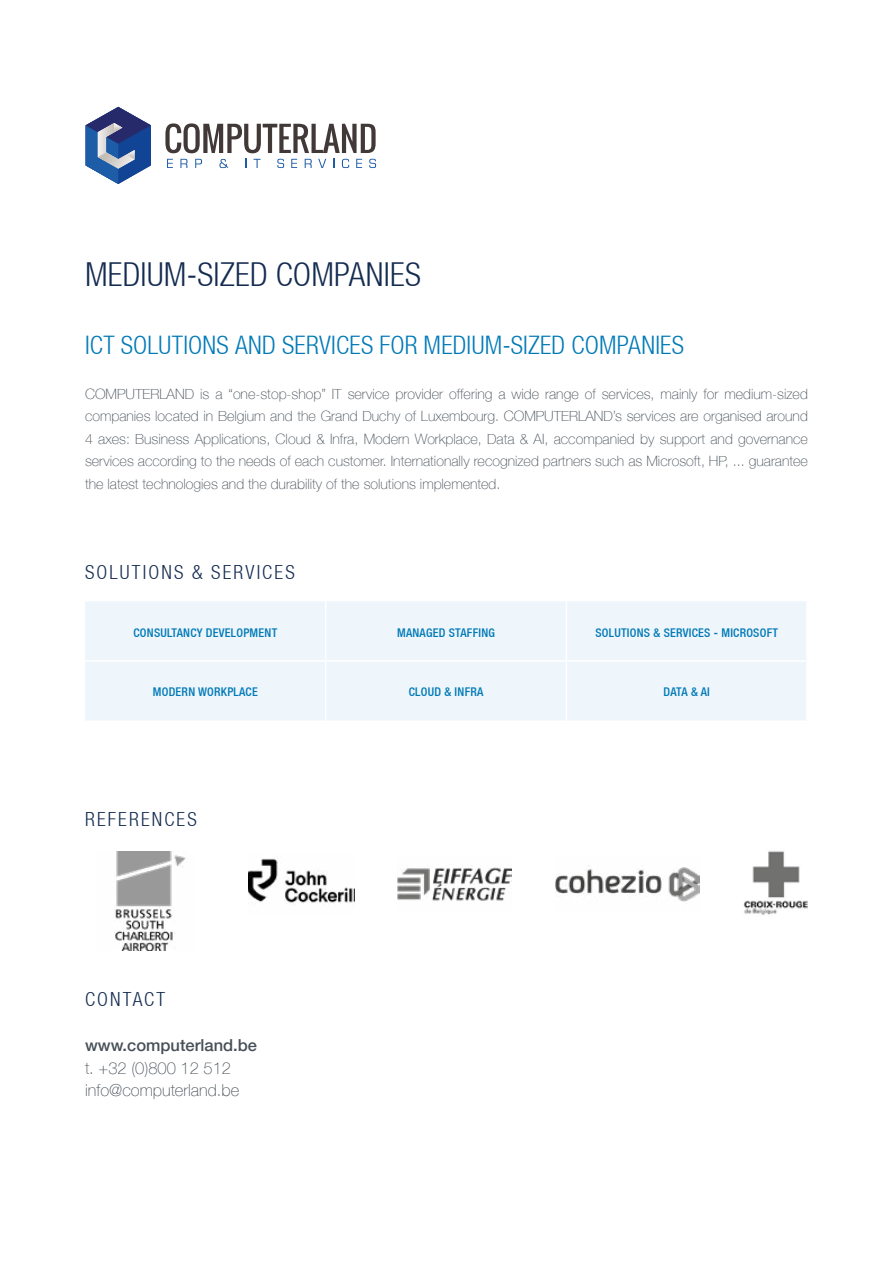
<style>
.page{position:relative;width:893px;height:1263px;background:#fff}
.page>*{position:absolute;margin:0;border:0;box-sizing:border-box;transform-origin:0 0}
.t1{font:300 condensed 33px "Helvetica Neue LT";letter-spacing:.005em;color:#152c51}
.t2{font:300 condensed 25.5px "Helvetica Neue LT";letter-spacing:.01em;color:#007ab7}
.t3{font:300 condensed 19.5px "Helvetica Neue LT";letter-spacing:.11em;color:#152c51}
.t4{font:100 16.5px/22.5px "Helvetica Neue LT";color:#475058}
.t5{font:500 16.5px "Helvetica Neue LT";color:#475058}
.t6{font:100 14.25px/22.5px "Helvetica Neue LT";color:#475058;text-align:justify}
.t7{font:500 condensed 12px "Helvetica Neue LT";letter-spacing:.02em;color:#007ab7}
</style>
<div class="page">
<div style="left:85px;top:601px;width:721px;height:119px;background:#eef5fb"></div>
<hr style="left:325px;top:601px;width:1px;height:59px;background:#fff">
<hr style="left:566px;top:601px;width:1px;height:59px;background:#fff">
<hr style="left:85px;top:660px;width:241px;height:2px;background:#fff">
<hr style="left:326px;top:660px;width:240px;height:2px;background:#fff">
<hr style="left:325px;top:662px;width:1px;height:58px;background:#fff">
<hr style="left:566px;top:660px;width:242px;height:2px;background:#fff">
<hr style="left:566px;top:662px;width:1px;height:58px;background:#fff">
<svg style="left:86px;top:107px;width:65px;height:77px"></svg>
<svg style="left:165px;top:123px;width:211px;height:30px"></svg>
<svg style="left:167px;top:159px;width:6px;height:9px"></svg>
<svg style="left:180px;top:159px;width:8px;height:9px"></svg>
<svg style="left:195px;top:159px;width:7px;height:9px"></svg>
<svg style="left:219px;top:159px;width:9px;height:9px"></svg>
<svg style="left:254px;top:159px;width:7px;height:9px"></svg>
<svg style="left:277px;top:159px;width:7px;height:9px"></svg>
<svg style="left:291px;top:159px;width:6px;height:9px"></svg>
<svg style="left:305px;top:159px;width:7px;height:9px"></svg>
<svg style="left:318px;top:159px;width:8px;height:9px"></svg>
<svg style="left:342px;top:159px;width:7px;height:9px"></svg>
<svg style="left:356px;top:159px;width:6px;height:9px"></svg>
<svg style="left:369px;top:159px;width:7px;height:9px"></svg>
<img style="left:248px;top:858px;width:106px;height:46px">
<img style="left:398px;top:867px;width:114px;height:34px">
<img style="left:743px;top:851px;width:65px;height:64px">
<img style="left:555px;top:865px;width:144px;height:37px">
<img style="left:114px;top:851px;width:73px;height:100px">
<h1 class="t1" style="left:85px;top:256px;width:337px">MEDIUM-SIZED COMPANIES</h1>
<h2 class="t2" style="left:85px;top:330px;width:600px">ICT SOLUTIONS AND SERVICES FOR MEDIUM-SIZED COMPANIES</h2>
<p class="t6" style="left:85px;top:382px;width:724px">COMPUTERLAND is a “one-stop-shop” IT service provider offering a wide range of services, mainly for medium-sized companies located in Belgium and the Grand Duchy of Luxembourg. COMPUTERLAND’s services are organised around 4 axes: Business Applications, Cloud &amp; Infra, Modern Workplace, Data &amp; AI, accompanied by support and governance services according to the needs of each customer. Internationally recognized partners such as Microsoft, HP, ... guarantee the latest technologies and the durability of the solutions implemented.</p>
<h3 class="t3" style="left:85px;top:561px;width:211px">SOLUTIONS &amp; SERVICES</h3>
<p class="t7" style="left:134px;top:625px;width:145px">CONSULTANCY DEVELOPMENT</p>
<p class="t7" style="left:397px;top:625px;width:99px">MANAGED STAFFING</p>
<p class="t7" style="left:595px;top:625px;width:184px">SOLUTIONS &amp; SERVICES - MICROSOFT</p>
<p class="t7" style="left:153px;top:685px;width:106px">MODERN WORKPLACE</p>
<p class="t7" style="left:409px;top:685px;width:76px">CLOUD &amp; INFRA</p>
<p class="t7" style="left:664px;top:685px;width:48px">DATA &amp; AI</p>
<h3 class="t3" style="left:85px;top:808px;width:113px">REFERENCES</h3>
<h3 class="t3" style="left:85px;top:988px;width:82px">CONTACT</h3>
<p class="t5" style="left:85px;top:1036px;width:174px">www.computerland.be</p>
<p class="t4" style="left:85px;top:1057px;width:156px">t. +32 (0)800 12 512 info@computerland.be</p>
</div>
